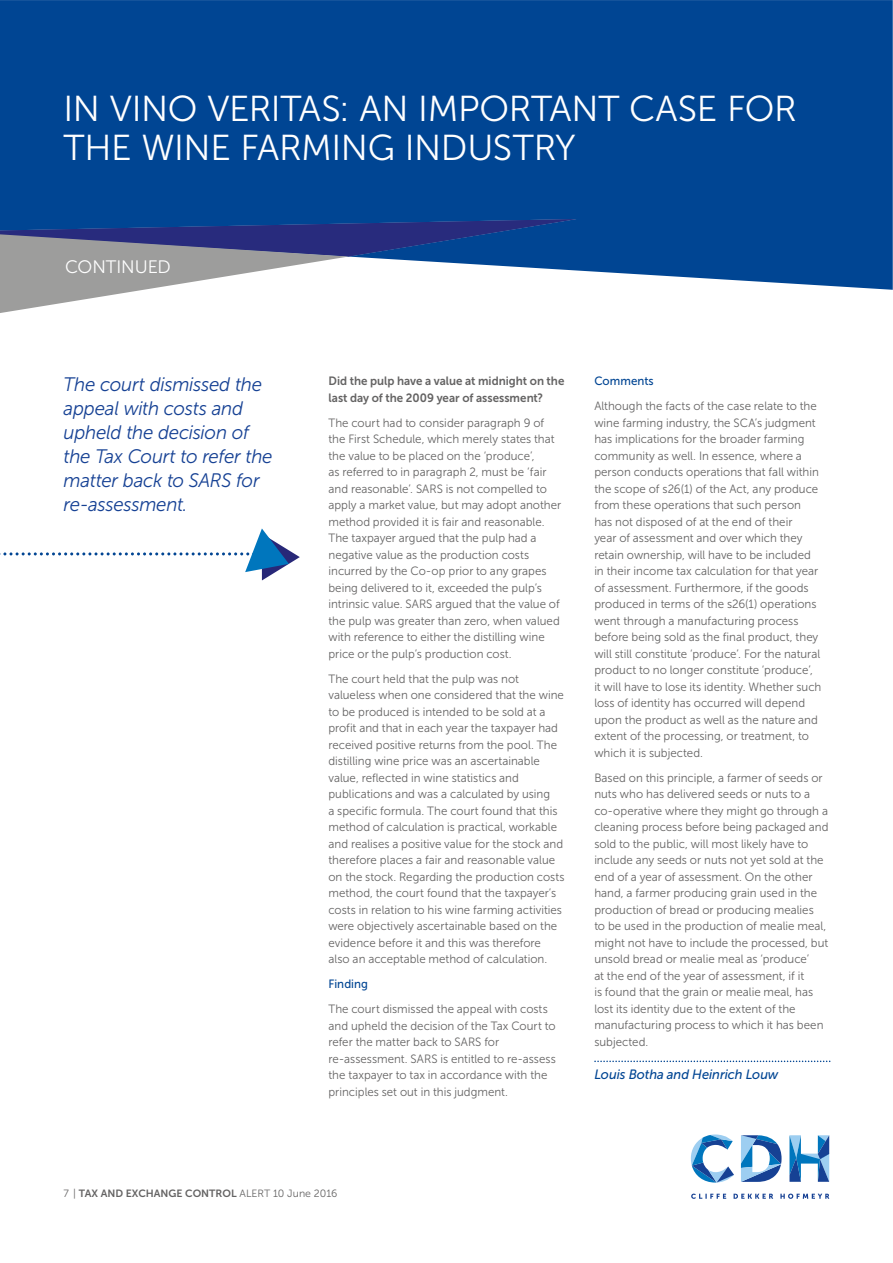
<style>
.page{position:relative;width:893px;height:1263px;background:#fff}
.page>*{position:absolute;margin:0;border:0;box-sizing:border-box;transform-origin:0 0}
.t1{font:36px/39px "Museo Sans 300";letter-spacing:-.01em;color:#fff}
.t2{font:italic 19.5px/24px "Museo Sans 300";letter-spacing:-.015em;color:#164194;scale:.96 1}
.t3{font:18px "Museo Sans 300";letter-spacing:-.005em;color:#fff}
.t4{font:italic 13.5px "Museo Sans 500";letter-spacing:-.01em;color:#014593;scale:.96 1}
.t5{font:12px/16.5px "Museo Sans 300";color:#646363;scale:.96 1}
.t6{font:12px/16.5px "Museo Sans 700";color:#646363;scale:.96 1}
.t7{font:12px "Museo Sans 500";letter-spacing:.005em;color:#014593;scale:.96 1}
.t8{font:10.5px "Museo Sans 700";color:#646363}
.s1{font-family:"Museo Sans 300"}
</style>
<div class="page">
<div style="left:0;top:0;width:892px;height:290px;background:#004593"></div>
<svg style="left:0;top:217px;width:576px;height:96px"></svg>
<svg style="left:691px;top:1194px;width:138px;height:5px"></svg>
<svg style="left:789px;top:1135px;width:40px;height:47px"></svg>
<svg style="left:691px;top:1135px;width:43px;height:48px"></svg>
<svg style="left:741px;top:1135px;width:40px;height:47px"></svg>
<svg style="left:0;top:528px;width:300px;height:52px"></svg>
<svg style="left:594px;top:1061px;width:236px;height:1px"></svg>
<h1 class="t1" style="left:64px;top:93px;width:734px">IN VINO VERITAS: AN IMPORTANT CASE FOR<br>THE WINE FARMING INDUSTRY</h1>
<h3 class="t3" style="left:65px;top:260px;width:107px">CONTINUED</h3>
<h2 class="t2" style="left:64px;top:374px;width:219px">The court dismissed the appeal with costs and upheld the decision of the Tax Court to refer the matter back to SARS for re-assessment.</h2>
<p class="t6" style="left:328px;top:374px;width:247px">Did the pulp have a value at midnight on the last day of the 2009 year of assessment?</p>
<p class="t5" style="left:328px;top:416px;width:244px">The court had to consider paragraph 9 of the First Schedule, which merely states that the value to be placed on the ‘produce’,<br>as referred to in paragraph 2, must be ‘fair and reasonable’. SARS is not compelled to apply a market value, but may adopt another method provided it is fair and reasonable.<br>The taxpayer argued that the pulp had a negative value as the production costs incurred by the Co-op prior to any grapes being delivered to it, exceeded the pulp’s intrinsic value. SARS argued that the value of the pulp was greater than zero, when valued with reference to either the distilling wine price or the pulp’s production cost.</p>
<p class="t5" style="left:328px;top:672px;width:247px">The court held that the pulp was not valueless when one considered that the wine to be produced is intended to be sold at a profit and that in each year the taxpayer had received positive returns from the pool. The distilling wine price was an ascertainable value, reflected in wine statistics and publications and was a calculated by using<br>a specific formula. The court found that this method of calculation is practical, workable and realises a positive value for the stock and therefore places a fair and reasonable value on the stock. Regarding the production costs method, the court found that the taxpayer’s costs in relation to his wine farming activities were objectively ascertainable based on the evidence before it and this was therefore also an acceptable method of calculation.</p>
<p class="t7" style="left:328px;top:980px;width:43px">Finding</p>
<p class="t5" style="left:328px;top:1002px;width:238px">The court dismissed the appeal with costs and upheld the decision of the Tax Court to refer the matter back to SARS for re-assessment. SARS is entitled to re-assess the taxpayer to tax in accordance with the principles set out in this judgment.</p>
<p class="t7" style="left:594px;top:377px;width:63px">Comments</p>
<p class="t5" style="left:594px;top:399px;width:238px">Although the facts of the case relate to the wine farming industry, the SCA’s judgment has implications for the broader farming community as well. In essence, where a person conducts operations that fall within the scope of s26(1) of the Act, any produce from these operations that such person has not disposed of at the end of their<br>year of assessment and over which they retain ownership, will have to be included in their income tax calculation for that year of assessment. Furthermore, if the goods produced in terms of the s26(1) operations went through a manufacturing process before being sold as the final product, they will still constitute ‘produce’. For the natural product to no longer constitute ‘produce’, it will have to lose its identity. Whether such loss of identity has occurred will depend upon the product as well as the nature and extent of the processing, or treatment, to which it is subjected.</p>
<p class="t5" style="left:594px;top:771px;width:245px">Based on this principle, a farmer of seeds or nuts who has delivered seeds or nuts to a co-operative where they might go through a cleaning process before being packaged and sold to the public, will most likely have to include any seeds or nuts not yet sold at the end of a year of assessment. On the other hand, a farmer producing grain used in the production of bread or producing mealies<br>to be used in the production of mealie meal, might not have to include the processed, but unsold bread or mealie meal as ‘produce’<br>at the end of the year of assessment, if it<br>is found that the grain or mealie meal, has lost its identity due to the extent of the manufacturing process to which it has been subjected.</p>
<p class="t4" style="left:594px;top:1069px;width:193px">Louis Botha and Heinrich Louw</p>
<p class="t8" style="left:64px;top:1189px;width:275px"><span class="s1">7 |</span> TAX AND EXCHANGE CONTROL <span class="s1">ALERT 10 June 2016</span></p>
</div>
